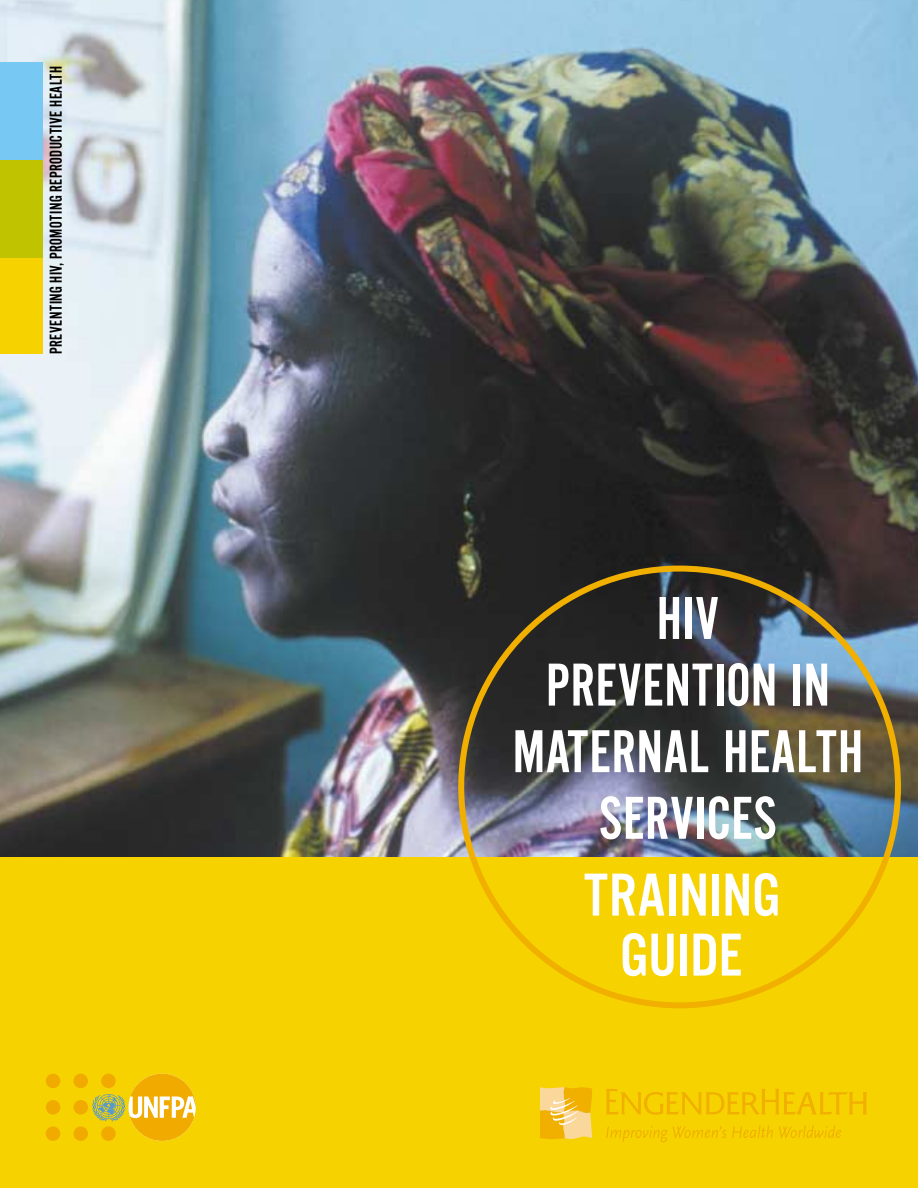
<style>
.page{position:relative;width:918px;height:1188px;background:#fff}
.page>*{position:absolute;margin:0;border:0;box-sizing:border-box;transform-origin:0 0}
.t1{font:63px/66.6px "Alternate Gothic No 2";letter-spacing:.02em;color:#fff;text-align:center}
.t2{font:63px/60px "Alternate Gothic No 3";letter-spacing:.04em;color:#fff;text-align:center}
.t3{font:18px "Alternate Gothic No 2";letter-spacing:.035em;color:#000}
</style>
<div class="page">
<img style="left:0;top:0;width:918px;height:857px">
<div style="left:0;top:256px;width:43px;height:98px;background:#f6d300"></div>
<div style="left:0;top:160px;width:43px;height:97px;background:#c0c300"></div>
<div style="left:0;top:63px;width:43px;height:97px;background:#77c8f2"></div>
<div style="left:0;top:857px;width:918px;height:331px;background:#f6d300"></div>
<img style="left:458px;top:566px;width:443px;height:442px">
<div style="left:73px;top:1100px;width:15px;height:15px;background:#f0aa00;border-radius:50%"></div>
<div style="left:73px;top:1126px;width:15px;height:15px;background:#f0aa00;border-radius:50%"></div>
<div style="left:73px;top:1074px;width:15px;height:14px;background:#f0aa00;border-radius:50%"></div>
<div style="left:46px;top:1100px;width:14px;height:15px;background:#f0aa00;border-radius:50%"></div>
<div style="left:46px;top:1126px;width:14px;height:15px;background:#f0aa00;border-radius:50%"></div>
<div style="left:46px;top:1074px;width:14px;height:14px;background:#f0aa00;border-radius:50%"></div>
<svg style="left:92px;top:1074px;width:104px;height:67px"></svg>
<svg style="left:606px;top:1125px;width:167px;height:17px"></svg>
<svg style="left:779px;top:1125px;width:62px;height:13px"></svg>
<svg style="left:606px;top:1089px;width:261px;height:26px"></svg>
<svg style="left:540px;top:1087px;width:52px;height:52px;background:#f5c654"></svg>
<p class="t3" style="left:49px;top:354px;width:290px;rotate:-90deg">PREVENTING HIV, PROMOTING REPRODUCTIVE HEALTH</p>
<h1 class="t1" style="left:513px;top:591px;width:351px">HIV<br>PREVENTION IN<br>MATERNAL HEALTH<br>SERVICES</h1>
<h1 class="t2" style="left:584px;top:870px;width:196px">TRAINING<br>GUIDE</h1>
</div>
